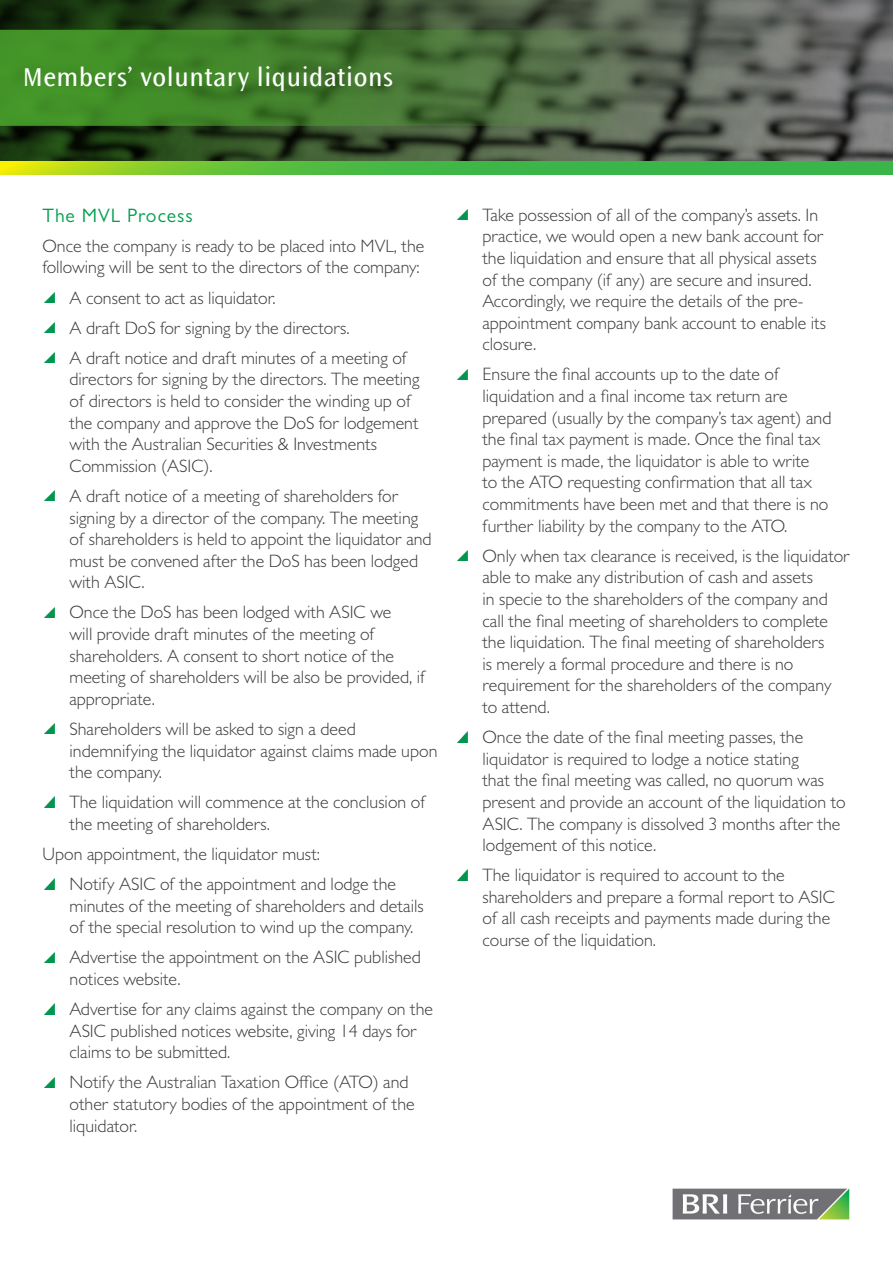
<style>
.page{position:relative;width:893px;height:1263px;background:#fff}
.page>*{position:absolute;margin:0;border:0;box-sizing:border-box;transform-origin:0 0}
.t1{font:27px "Ocean Sans Std";letter-spacing:.02em;color:#fff}
.Newsletter_heading{font:19.5px "Gill Sans MT Pro";letter-spacing:.05em;color:#009f4e}
.Newsletter_body{font:300 18px/21.6px "Gill Sans MT Pro";color:#3c3c3d}
</style>
<div class="page">
<svg style="left:1px;top:1px;width:892px;height:160px;background:#475341"></svg>
<svg style="left:0;top:162px;width:893px;height:13px;background:#5abe3d"></svg>
<svg style="left:0;top:30px;width:707px;height:96px;background:#467734"></svg>
<img style="left:672px;top:1188px;width:178px;height:32px">
<svg style="left:44px;top:293px;width:10px;height:10px"></svg>
<svg style="left:44px;top:323px;width:10px;height:10px"></svg>
<svg style="left:44px;top:353px;width:10px;height:10px"></svg>
<svg style="left:44px;top:491px;width:10px;height:10px"></svg>
<svg style="left:45px;top:608px;width:9px;height:9px"></svg>
<svg style="left:44px;top:724px;width:10px;height:10px"></svg>
<svg style="left:44px;top:797px;width:10px;height:10px"></svg>
<svg style="left:44px;top:879px;width:10px;height:10px"></svg>
<svg style="left:45px;top:953px;width:9px;height:9px"></svg>
<svg style="left:44px;top:1004px;width:10px;height:10px"></svg>
<svg style="left:45px;top:1078px;width:9px;height:9px"></svg>
<svg style="left:457px;top:210px;width:10px;height:10px"></svg>
<svg style="left:458px;top:370px;width:9px;height:9px"></svg>
<svg style="left:457px;top:551px;width:10px;height:10px"></svg>
<svg style="left:457px;top:732px;width:10px;height:10px"></svg>
<svg style="left:457px;top:870px;width:10px;height:10px"></svg>
<h1 class="t1" style="left:23px;top:62px;width:372px">Members’ voluntary liquidations</h1>
<p class="Newsletter_heading" style="left:43px;top:204px;width:152px">The MVL Process</p>
<p class="Newsletter_body" style="left:43px;top:235px;width:383px">Once the company is ready to be placed into MVL, the following will be sent to the directors of the company:</p>
<p class="Newsletter_body" style="left:70px;top:286px;width:208px">A consent to act as liquidator.</p>
<p class="Newsletter_body" style="left:70px;top:317px;width:282px">A draft DoS for signing by the directors.</p>
<p class="Newsletter_body" style="left:70px;top:347px;width:351px">A draft notice and draft minutes of a meeting of directors for signing by the directors. The meeting of directors is held to consider the winding up of the company and approve the DoS for lodgement with the Australian Securities &amp; Investments Commission (ASIC).</p>
<p class="Newsletter_body" style="left:70px;top:485px;width:364px">A draft notice of a meeting of shareholders for signing by a director of the company. The meeting of shareholders is held to appoint the liquidator and must be convened after the DoS has been lodged with ASIC.</p>
<p class="Newsletter_body" style="left:70px;top:601px;width:357px">Once the DoS has been lodged with ASIC we<br>will provide draft minutes of the meeting of shareholders. A consent to short notice of the meeting of shareholders will be also be provided, if appropriate.</p>
<p class="Newsletter_body" style="left:70px;top:718px;width:369px">Shareholders will be asked to sign a deed indemnifying the liquidator against claims made upon the company.</p>
<p class="Newsletter_body" style="left:70px;top:791px;width:358px">The liquidation will commence at the conclusion of the meeting of shareholders.</p>
<p class="Newsletter_body" style="left:43px;top:843px;width:279px">Upon appointment, the liquidator must:</p>
<p class="Newsletter_body" style="left:70px;top:873px;width:356px">Notify ASIC of the appointment and lodge the minutes of the meeting of shareholders and details of the special resolution to wind up the company.</p>
<p class="Newsletter_body" style="left:70px;top:946px;width:353px">Advertise the appointment on the ASIC published notices website.</p>
<p class="Newsletter_body" style="left:70px;top:998px;width:365px">Advertise for any claims against the company on the<br>ASIC published notices website, giving 14 days for claims to be submitted.</p>
<p class="Newsletter_body" style="left:70px;top:1071px;width:347px">Notify the Australian Taxation Office (ATO) and other statutory bodies of the appointment of the liquidator.</p>
<p class="Newsletter_body" style="left:482px;top:204px;width:345px">Take possession of all of the company’s assets. In practice, we would open a new bank account for the liquidation and ensure that all physical assets of the company (if any) are secure and insured.<br>Accordingly, we require the details of the pre&shy;appointment company bank account to enable its closure.</p>
<p class="Newsletter_body" style="left:482px;top:363px;width:350px">Ensure the final accounts up to the date of liquidation and a final income tax return are prepared (usually by the company’s tax agent) and the final tax payment is made. Once the final tax payment is made, the liquidator is able to write<br>to the ATO requesting confirmation that all tax commitments have been met and that there is no further liability by the company to the ATO.</p>
<p class="Newsletter_body" style="left:482px;top:545px;width:369px">Only when tax clearance is received, is the liquidator able to make any distribution of cash and assets<br>in specie to the shareholders of the company and call the final meeting of shareholders to complete the liquidation. The final meeting of shareholders<br>is merely a formal procedure and there is no requirement for the shareholders of the company to attend.</p>
<p class="Newsletter_body" style="left:482px;top:726px;width:365px">Once the date of the final meeting passes, the liquidator is required to lodge a notice stating<br>that the final meeting was called, no quorum was present and provide an account of the liquidation to ASIC. The company is dissolved 3 months after the lodgement of this notice.</p>
<p class="Newsletter_body" style="left:482px;top:864px;width:354px">The liquidator is required to account to the shareholders and prepare a formal report to ASIC of all cash receipts and payments made during the course of the liquidation.</p>
</div>
